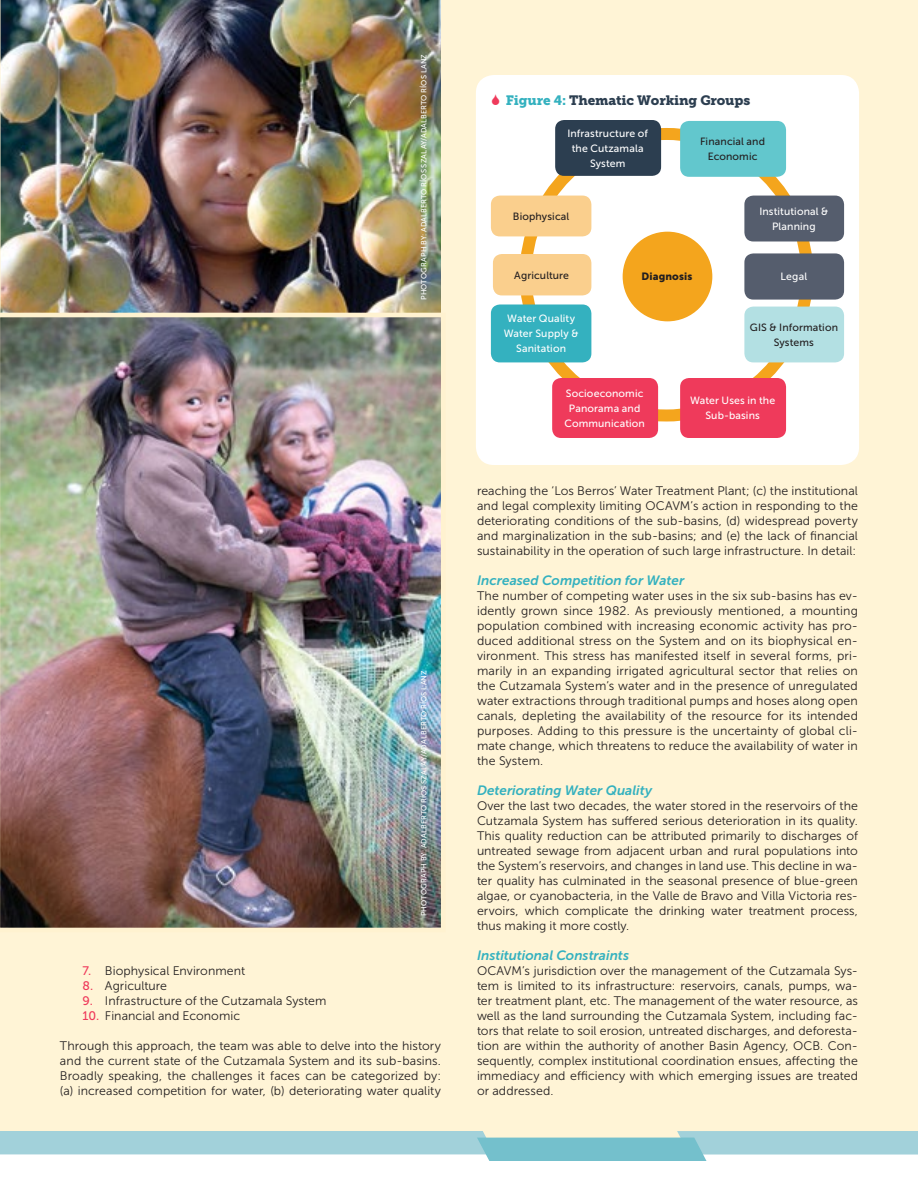
<style>
.page{position:relative;width:918px;height:1188px;background:#fff}
.page>*{position:absolute;margin:0;border:0;box-sizing:border-box;transform-origin:0 0}
.t1{font:italic 13.5px "Museo Sans 700";color:#34b1bf}
.t2{font:13.5px "Museo Slab 900";letter-spacing:-.01em;color:#2c3e50}
.t3{font:12.3px/15px "Museo Sans 300";letter-spacing:.005em;color:#231f20;text-align:justify}
.t4{font:10.5px/15px "Museo Sans 500";letter-spacing:.015em;color:#fff;text-align:center}
.t5{font:10.5px/15px "Museo Sans 500";letter-spacing:.015em;color:#231f20;text-align:center}
.t6{font:10.5px "Museo Sans 900";letter-spacing:.01em;color:#231f20}
.t7{font:7.5px "Museo Sans 500";letter-spacing:.01em;color:#fff}
.s1{font-family:"Museo Sans 500";color:#ef3a5b}
.s2{color:#34b1bf}
</style>
<div class="page">
<div style="left:0;top:0;width:918px;height:1146px;background:#fff4d6"></div>
<div style="left:476px;top:75px;width:383px;height:390px;background:#fff;border-radius:18px"></div>
<div style="left:555px;top:120px;width:106px;height:56px;background:#2c3e50;border-radius:9px"></div>
<div style="left:491px;top:196px;width:100px;height:40px;background:#facf8d;border-radius:9px"></div>
<div style="left:493px;top:254px;width:98px;height:41px;background:#facf8d;border-radius:9px"></div>
<div style="left:491px;top:304px;width:100px;height:58px;background:#34b1bf;border-radius:9px"></div>
<div style="left:552px;top:378px;width:106px;height:60px;background:#ef3a5b;border-radius:9px"></div>
<div style="left:680px;top:378px;width:106px;height:60px;background:#ef3a5b;border-radius:9px"></div>
<div style="left:744px;top:307px;width:100px;height:55px;background:#b3e0e3;border-radius:9px"></div>
<div style="left:744px;top:253px;width:100px;height:47px;background:#555d6d;border-radius:9px"></div>
<div style="left:744px;top:196px;width:100px;height:45px;background:#555d6d;border-radius:9px"></div>
<div style="left:680px;top:121px;width:106px;height:56px;background:#62c7cd;border-radius:9px"></div>
<div style="left:623px;top:232px;width:89px;height:89px;background:#f4a51d;border-radius:50%"></div>
<img style="left:0;top:0;width:441px;height:310px">
<img style="left:0;top:310px;width:441px;height:618px">
<svg style="left:0;top:1131px;width:918px;height:30px"></svg>
<p class="t7" style="left:420px;top:300px;width:247px;rotate:-90deg">PHOTOGRAPH BY: ADALBERTO RÍOS SZALAY/ADALBERTO RÍOS LANZ</p>
<p class="t7" style="left:420px;top:916px;width:247px;rotate:-90deg">PHOTOGRAPH BY: ADALBERTO RÍOS SZALAY/ADALBERTO RÍOS LANZ</p>
<p class="t3" style="left:82px;top:963px;width:164px"><span class="s1">7.</span> Biophysical Environment</p>
<p class="t3" style="left:82px;top:978px;width:86px"><span class="s1">8.</span> Agriculture</p>
<p class="t3" style="left:82px;top:993px;width:245px"><span class="s1">9.</span> Infrastructure of the Cutzamala System</p>
<p class="t3" style="left:82px;top:1008px;width:159px"><span class="s1">10.</span> Financial and Economic</p>
<p class="t3" style="left:60px;top:1038px;width:383px">Through this approach, the team was able to delve into the history and the current state of the Cutzamala System and its sub-basins.<br>Broadly speaking, the challenges it faces can be categorized by: (a) increased competition for water, (b) deteriorating water quality</p>
<p class="t2" style="left:506px;top:92px;width:246px"><span class="s2">Figure 4:</span> Thematic Working Groups</p>
<p class="t4" style="left:567px;top:126px;width:82px">Infrastructure of the Cutzamala<br>System</p>
<p class="t5" style="left:700px;top:134px;width:67px">Financial and<br>Economic</p>
<p class="t5" style="left:513px;top:209px;width:58px">Biophysical</p>
<p class="t4" style="left:759px;top:204px;width:71px">Institutional &amp;<br>Planning</p>
<p class="t5" style="left:514px;top:268px;width:56px">Agriculture</p>
<p class="t4" style="left:504px;top:311px;width:76px">Water Quality<br>Water Supply &amp;<br>Sanitation</p>
<p class="t4" style="left:564px;top:386px;width:82px">Socioeconomic<br>Panorama and<br>Communication</p>
<p class="t4" style="left:690px;top:393px;width:87px">Water Uses in the<br>Sub-basins</p>
<p class="t6" style="left:642px;top:271px;width:52px">Diagnosis</p>
<p class="t4" style="left:781px;top:269px;width:28px">Legal</p>
<p class="t5" style="left:750px;top:320px;width:90px">GIS &amp; Information<br>Systems</p>
<p class="t3" style="left:477px;top:483px;width:383px">reaching the ‘Los Berros’ Water Treatment Plant; (c) the institutional and legal complexity limiting OCAVM’s action in responding to the deteriorating conditions of the sub-basins, (d) widespread poverty and marginalization in the sub-basins; and (e) the lack of financial sustainability in the operation of such large infrastructure. In detail:</p>
<p class="t1" style="left:477px;top:573px;width:209px">Increased Competition for Water</p>
<p class="t3" style="left:477px;top:588px;width:383px">The number of competing water uses in the six sub-basins has ev&shy;idently grown since 1982. As previously mentioned, a mounting population combined with increasing economic activity has pro&shy;duced additional stress on the System and on its biophysical en&shy;vironment. This stress has manifested itself in several forms, pri&shy;marily in an expanding irrigated agricultural sector that relies on the Cutzamala System’s water and in the presence of unregulated water extractions through traditional pumps and hoses along open canals, depleting the availability of the resource for its intended purposes. Adding to this pressure is the uncertainty of global cli&shy;mate change, which threatens to reduce the availability of water in the System.</p>
<p class="t1" style="left:477px;top:783px;width:177px">Deteriorating Water Quality</p>
<p class="t3" style="left:477px;top:798px;width:383px">Over the last two decades, the water stored in the reservoirs of the Cutzamala System has suffered serious deterioration in its quality.<br>This quality reduction can be attributed primarily to discharges of untreated sewage from adjacent urban and rural populations into the System’s reservoirs, and changes in land use. This decline in wa&shy;ter quality has culminated in the seasonal presence of blue-green algae, or cyanobacteria, in the Valle de Bravo and Villa Victoria res&shy;ervoirs, which complicate the drinking water treatment process, thus making it more costly.</p>
<p class="t1" style="left:477px;top:948px;width:154px">Institutional Constraints</p>
<p class="t3" style="left:477px;top:963px;width:383px">OCAVM’s jurisdiction over the management of the Cutzamala Sys&shy;tem is limited to its infrastructure: reservoirs, canals, pumps, wa&shy;ter treatment plant, etc. The management of the water resource, as well as the land surrounding the Cutzamala System, including fac&shy;tors that relate to soil erosion, untreated discharges, and deforesta&shy;tion are within the authority of another Basin Agency, OCB. Con&shy;sequently, complex institutional coordination ensues, affecting the immediacy and efficiency with which emerging issues are treated or addressed.</p>
</div>
